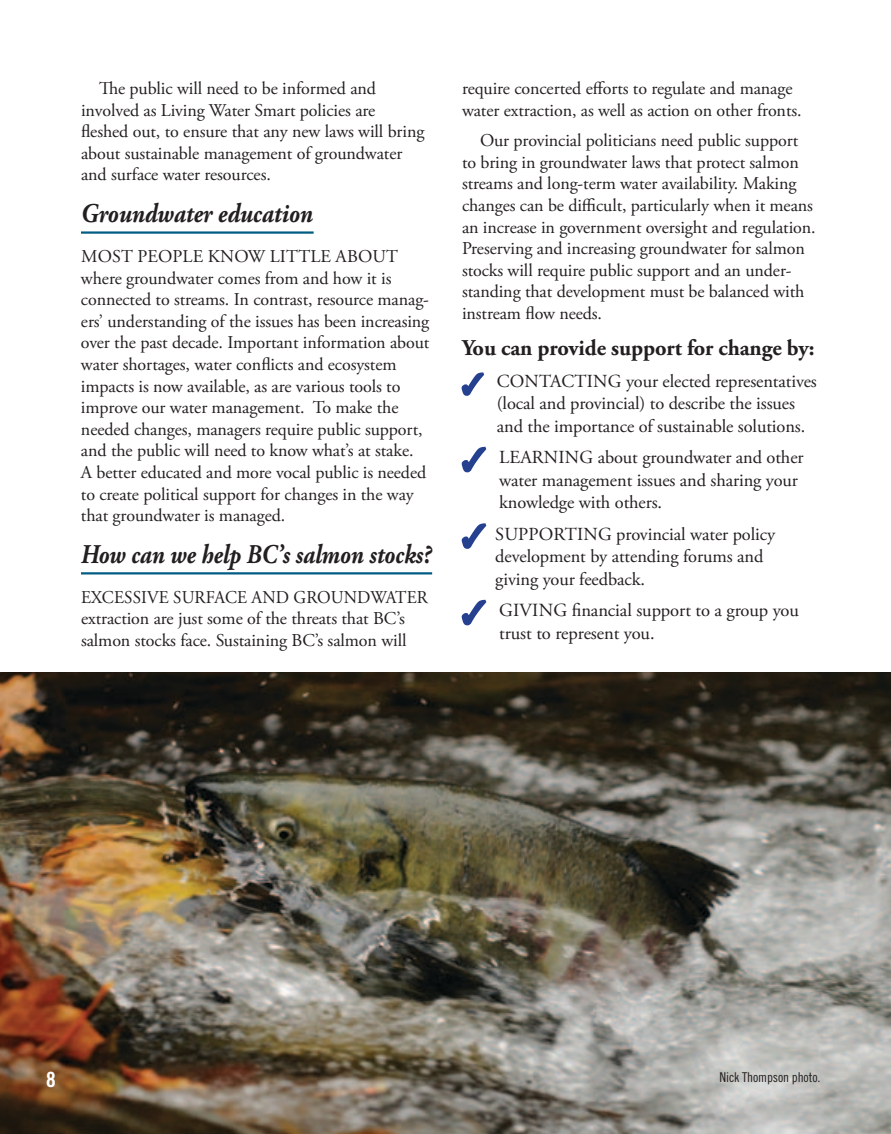
<style>
.page{position:relative;width:891px;height:1134px;background:#fff}
.page>*{position:absolute;margin:0;border:0;box-sizing:border-box;transform-origin:0 0}
.t1{font:italic 700 27px "Adobe Garamond Pro";letter-spacing:-.01em;color:#231f20;scale:.89 1}
.t2{font:italic 700 27px "Adobe Garamond Pro";letter-spacing:-.01em;color:#231f20;scale:.9 1}
.t3{font:700 22.5px "Adobe Garamond Pro";letter-spacing:-.005em;color:#231f20}
.t4{font:21px "Trade Gothic Bold Cond Twenty";color:#fff;scale:1.1 1}
.t5{font:18.6px/22.5px "Adobe Garamond Pro";letter-spacing:.005em;color:#231f20}
.t6{font:18.3px/22.5px "Adobe Garamond Pro";letter-spacing:-.005em;color:#231f20}
.t7{font:18px/21.6px "Adobe Garamond Pro";letter-spacing:-.005em;color:#231f20}
.t8{font:18px/21.6px "Adobe Garamond Pro";letter-spacing:-.005em;color:#231f20;scale:.95 1}
.t9{font:13.5px "Trade Gothic Cond Eighteen";letter-spacing:-.01em;color:#231f20}
.s1{color:#25408f}
</style>
<div class="page">
<img style="left:0;top:672px;width:891px;height:462px">
<hr style="left:81px;top:231px;width:233px;height:3px;background:#005c82">
<hr style="left:81px;top:572px;width:351px;height:2px;background:#005c82">
<svg style="left:461px;top:372px;width:24px;height:24px"></svg>
<svg style="left:461px;top:446px;width:26px;height:27px"></svg>
<svg style="left:461px;top:523px;width:26px;height:26px"></svg>
<svg style="left:461px;top:599px;width:26px;height:27px"></svg>
<p class="t7" style="left:81px;top:78px;width:345px;text-indent:18px">The public will need to be informed and involved as Living Water Smart policies are fleshed out, to ensure that any new laws will bring about sustainable management of groundwater and surface water resources.</p>
<h1 class="t2" style="left:81px;top:198px;width:263px">Groundwater education</h1>
<p class="t7" style="left:81px;top:246px;width:350px">Most people know little about where groundwater comes from and how it is connected to streams. In contrast, resource manag&shy;ers’ understanding of the issues has been increasing over the past decade. Important information about water shortages, water conflicts and ecosystem impacts is now available, as are various tools to improve our water management. To make the needed changes, managers require public support, and the public will need to know what’s at stake.<br>A better educated and more vocal public is needed to create political support for changes in the way that groundwater is managed.</p>
<h1 class="t1" style="left:81px;top:539px;width:396px">How can we help BC’s salmon stocks?</h1>
<p class="t8" style="left:81px;top:587px;width:361px">Excessive surface and groundwater extraction are just some of the threats that BC’s salmon stocks face. Sustaining BC’s salmon will</p>
<p class="t7" style="left:462px;top:78px;width:341px">require concerted efforts to regulate and manage water extraction, as well as action on other fronts.</p>
<p class="t7" style="left:462px;top:130px;width:355px;text-indent:18px">Our provincial politicians need public support to bring in groundwater laws that protect salmon streams and long-term water availability. Making changes can be difficult, particularly when it means an increase in government oversight and regulation.<br>Preserving and increasing groundwater for salmon stocks will require public support and an under&shy;standing that development must be balanced with instream flow needs.</p>
<p class="t3" style="left:462px;top:335px;width:354px">You can provide support for change by:</p>
<p class="t6" style="left:497px;top:370px;width:322px;text-indent:-35px"><span class="s1">✓</span> Contacting your elected representatives (local and provincial) to describe the issues and the importance of sustainable solutions.</p>
<p class="t6" style="left:499px;top:447px;width:306px;text-indent:-37px"><span class="s1">✓</span> Learning about groundwater and other water management issues and sharing your knowledge with others.</p>
<p class="t6" style="left:495px;top:523px;width:282px;text-indent:-33px"><span class="s1">✓</span> Supporting provincial water policy development by attending forums and giving your feedback.</p>
<p class="t5" style="left:499px;top:600px;width:301px;text-indent:-37px"><span class="s1">✓</span> Giving financial support to a group you trust to represent you.</p>
<p class="t4" style="left:46px;top:1067px;width:11px">8</p>
<p class="t9" style="left:720px;top:1069px;width:102px">Nick Thompson photo.</p>
</div>
